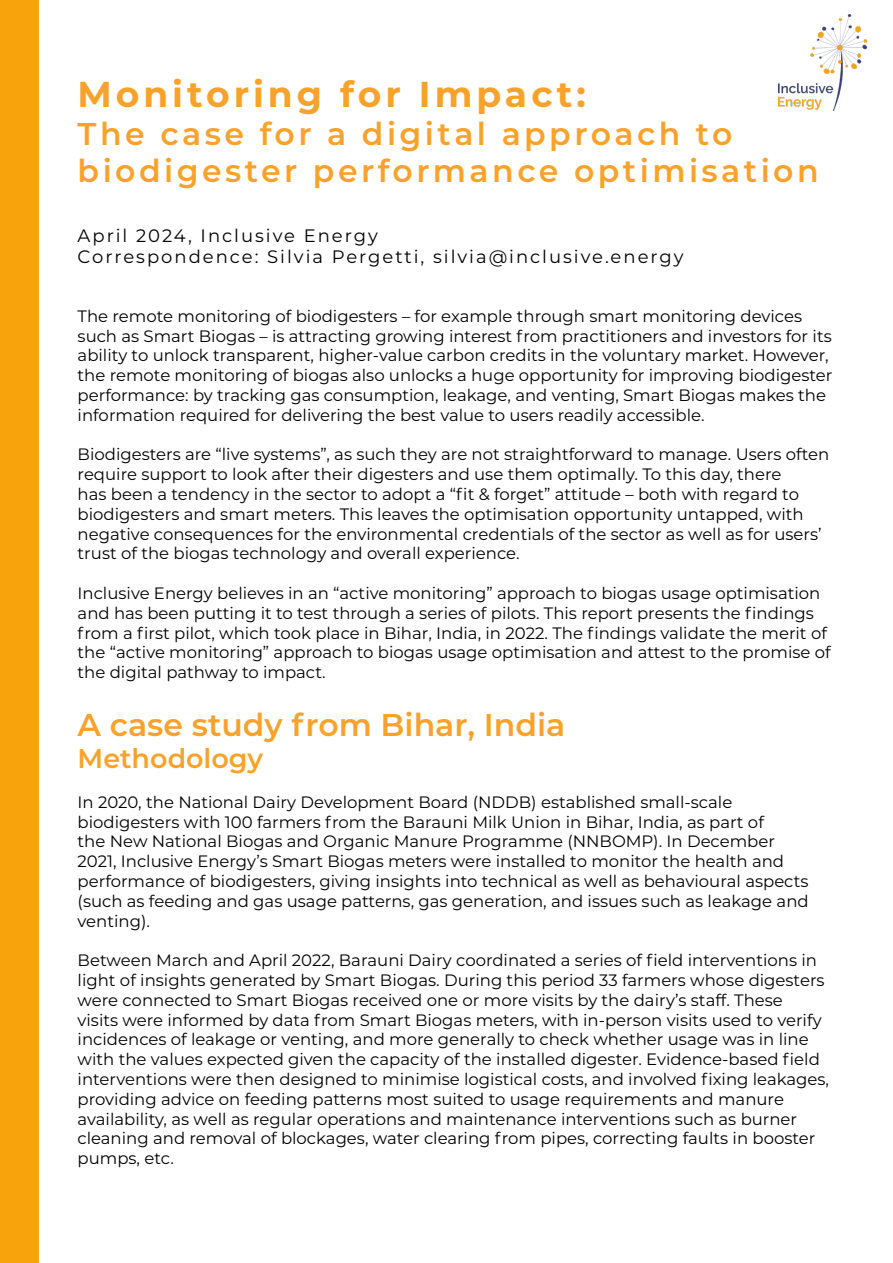
<style>
.page{position:relative;width:893px;height:1263px;background:#fff}
.page>*{position:absolute;margin:0;border:0;box-sizing:border-box;transform-origin:0 0}
.Titles{font:700 36px "Montserrat";letter-spacing:.11em;color:#f9a22b}
.Titles-2{font:600 31.5px/37.8px "Montserrat";letter-spacing:.11em;color:#f9a22b}
.Paragraph_Text{font:600 31.5px "Montserrat";color:#f9a22a}
.Paragraph_Text-2{font:600 27px "Montserrat";color:#f9a22a}
.Titles-3{font:18px "Montserrat";letter-spacing:.11em;color:#000001}
.Paragraph_Text-3{font:16.5px/19.8px "Montserrat";color:#000001}
</style>
<div class="page">
<div style="left:0;top:0;width:38px;height:1263px;background:#f8a30c"></div>
<img style="left:778px;top:14px;width:89px;height:97px">
<p class="Titles" style="left:78px;top:68px;width:510px">Monitoring for Impact:</p>
<p class="Titles-2" style="left:78px;top:113px;width:742px">The case for a digital approach to biodigester performance optimisation</p>
<p class="Titles-3" style="left:78px;top:223px;width:302px">April 2024, Inclusive Energy</p>
<p class="Titles-3" style="left:78px;top:245px;width:607px">Correspondence: Silvia Pergetti, silvia@inclusive.energy</p>
<p class="Paragraph_Text-3" style="left:78px;top:305px;width:756px">The remote monitoring of biodigesters – for example through smart monitoring devices such as Smart Biogas – is attracting growing interest from practitioners and investors for its ability to unlock transparent, higher-value carbon credits in the voluntary market. However, the remote monitoring of biogas also unlocks a huge opportunity for improving biodigester performance: by tracking gas consumption, leakage, and venting, Smart Biogas makes the information required for delivering the best value to users readily accessible.</p>
<p class="Paragraph_Text-3" style="left:78px;top:444px;width:753px">Biodigesters are “live systems”, as such they are not straightforward to manage. Users often require support to look after their digesters and use them optimally. To this day, there<br>has been a tendency in the sector to adopt a “fit &amp; forget” attitude – both with regard to biodigesters and smart meters. This leaves the optimisation opportunity untapped, with negative consequences for the environmental credentials of the sector as well as for users’ trust of the biogas technology and overall experience.</p>
<p class="Paragraph_Text-3" style="left:78px;top:583px;width:755px">Inclusive Energy believes in an “active monitoring” approach to biogas usage optimisation and has been putting it to test through a series of pilots. This report presents the findings from a first pilot, which took place in Bihar, India, in 2022. The findings validate the merit of the “active monitoring” approach to biogas usage optimisation and attest to the promise of the digital pathway to impact.</p>
<p class="Paragraph_Text" style="left:78px;top:702px;width:489px">A case study from Bihar, India</p>
<p class="Paragraph_Text-2" style="left:78px;top:739px;width:187px">Methodology</p>
<p class="Paragraph_Text-3" style="left:78px;top:791px;width:733px">In 2020, the National Dairy Development Board (NDDB) established small-scale biodigesters with 100 farmers from the Barauni Milk Union in Bihar, India, as part of<br>the New National Biogas and Organic Manure Programme (NNBOMP). In December 2021, Inclusive Energy’s Smart Biogas meters were installed to monitor the health and performance of biodigesters, giving insights into technical as well as behavioural aspects (such as feeding and gas usage patterns, gas generation, and issues such as leakage and venting).</p>
<p class="Paragraph_Text-3" style="left:78px;top:950px;width:753px">Between March and April 2022, Barauni Dairy coordinated a series of field interventions in light of insights generated by Smart Biogas. During this period 33 farmers whose digesters were connected to Smart Biogas received one or more visits by the dairy’s staff. These<br>visits were informed by data from Smart Biogas meters, with in-person visits used to verify incidences of leakage or venting, and more generally to check whether usage was in line with the values expected given the capacity of the installed digester. Evidence-based field interventions were then designed to minimise logistical costs, and involved fixing leakages, providing advice on feeding patterns most suited to usage requirements and manure availability, as well as regular operations and maintenance interventions such as burner cleaning and removal of blockages, water clearing from pipes, correcting faults in booster pumps, etc.</p>
</div>
